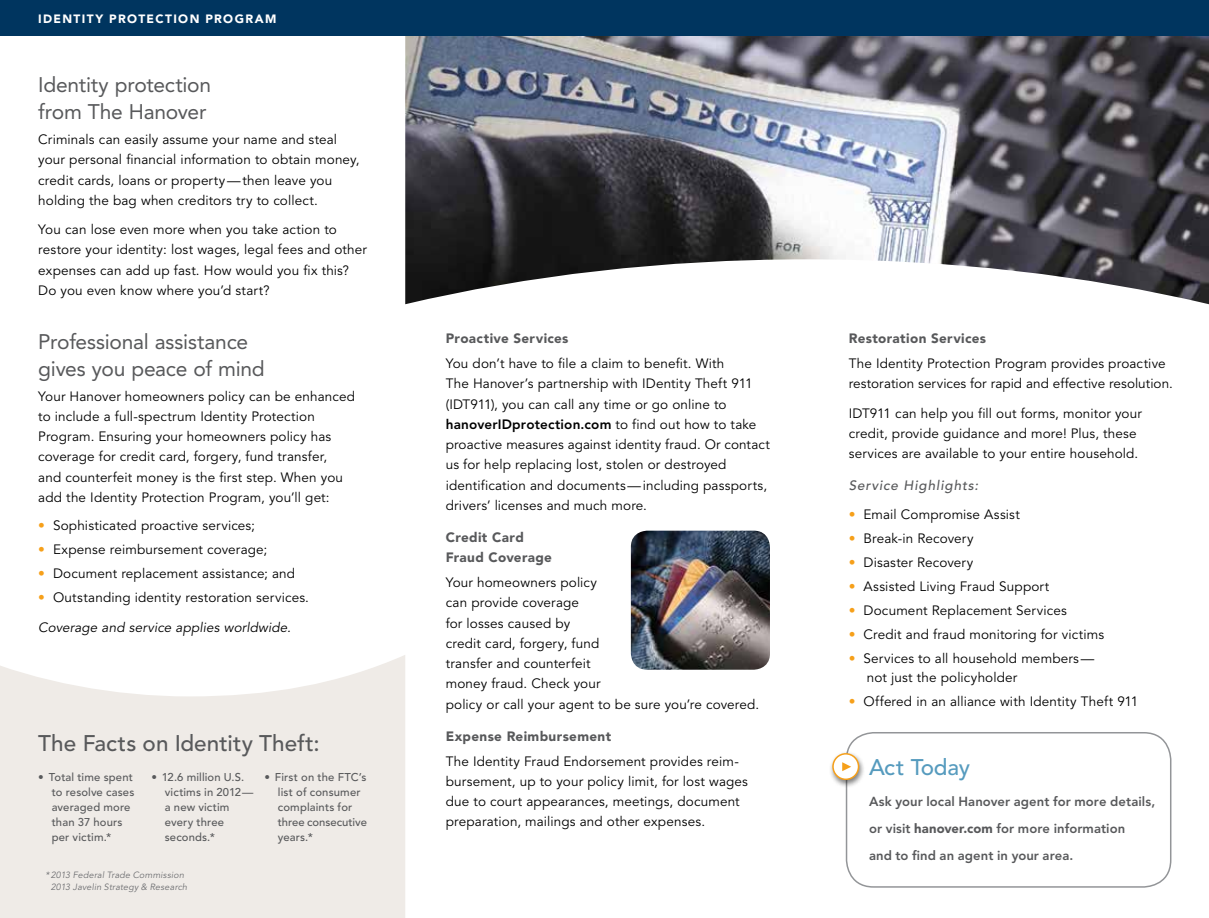
<style>
.page{position:relative;width:1209px;height:918px;background:#fff}
.page>*{position:absolute;margin:0;border:0;box-sizing:border-box;transform-origin:0 0}
.t1{font:500 22.5px "Avenir";letter-spacing:.005em;color:#58595b}
.t2{font:500 22.5px "Avenir";letter-spacing:-.01em;color:#569bbe}
.t3{font:21px/27px "Avenir";letter-spacing:-.01em;color:#58595b}
.t4{font:13.5px/20.2px "Avenir";letter-spacing:.01em;color:#000}
.t5{font:900 13.5px/20.2px "Avenir";letter-spacing:.025em;color:#58595b}
.t6{font:italic 500 13.5px "Avenir";letter-spacing:.065em;color:#58595b}
.t7{font:800 13.05px/27px "Avenir";letter-spacing:.005em;color:#58595b}
.t8{font:900 12px "Avenir";letter-spacing:.11em;color:#fff}
.t9{font:500 11.25px/15px "Avenir";letter-spacing:.01em;color:#58595b}
.t10{font:italic 9px/12px "Avenir";letter-spacing:.02em;color:#6d6e71;text-align:center}
.s1{color:#f6a01a}
.s2{font-style:italic}
.s3{font-weight:800}
.s4{font-weight:900}
</style>
<div class="page">
<img style="left:405px;top:36px;width:803px;height:268px">
<div style="left:0;top:0;width:1208px;height:36px;background:#00355f"></div>
<div style="left:845px;top:732px;width:326px;height:156px;border:2px solid #939598;border-radius:27px"></div>
<div style="left:828px;top:751px;width:37px;height:37px;background:#000;opacity:.5"></div>
<div style="left:833px;top:754px;width:25px;height:25px;background:#fff;border-radius:50%"></div>
<div style="left:832px;top:753px;width:27px;height:27px;border:2px solid #f6a01a;border-radius:50%"></div>
<svg style="left:842px;top:762px;width:9px;height:9px"></svg>
<svg style="left:0;top:655px;width:405px;height:263px;background:#f0ede9"></svg>
<img style="left:631px;top:531px;width:139px;height:139px">
<p class="t8" style="left:38px;top:11px;width:240px">IDENTITY PROTECTION PROGRAM</p>
<h2 class="t3" style="left:38px;top:72px;width:174px">Identity protection from The Hanover</h2>
<p class="t4" style="left:38px;top:130px;width:323px">Criminals can easily assume your name and steal your personal financial information to obtain money, credit cards, loans or property—then leave you holding the bag when creditors try to collect.</p>
<p class="t4" style="left:38px;top:220px;width:330px">You can lose even more when you take action to restore your identity: lost wages, legal fees and other expenses can add up fast. How would you fix this?<br>Do you even know where you’d start?</p>
<h2 class="t3" style="left:38px;top:328px;width:228px">Professional assistance gives you peace of mind</h2>
<p class="t4" style="left:38px;top:386px;width:318px">Your Hanover homeowners policy can be enhanced to include a full-spectrum Identity Protection Program. Ensuring your homeowners policy has coverage for credit card, forgery, fund transfer,<br>and counterfeit money is the first step. When you add the Identity Protection Program, you’ll get:</p>
<p class="t4" style="left:38px;top:516px;width:218px"><span class="s1">•</span> Sophisticated proactive services;</p>
<p class="t4" style="left:38px;top:540px;width:230px"><span class="s1">•</span> Expense reimbursement coverage;</p>
<p class="t4" style="left:38px;top:564px;width:258px"><span class="s1">•</span> Document replacement assistance; and</p>
<p class="t4" style="left:38px;top:584px;width:272px;line-height:29.2px"><span class="s1">•</span> Outstanding identity restoration services.<br><span class="s2">Coverage and service applies worldwide.</span></p>
<h1 class="t1" style="left:38px;top:730px;width:283px">The Facts on Identity Theft:</h1>
<p class="t9" style="left:52px;top:770px;width:84px;text-indent:-14px">• Total time spent to resolve cases averaged more than 37 hours per victim.*</p>
<p class="t9" style="left:165px;top:770px;width:90px;text-indent:-13px">• 12.6 million U.S. victims in 2012— a new victim every three seconds.*</p>
<p class="t9" style="left:278px;top:770px;width:91px;text-indent:-14px">• First on the FTC’s list of consumer complaints for three consecutive years.*</p>
<p class="t10" style="left:46px;top:869px;width:143px">* 2013 Federal Trade Commission<br>2013 Javelin Strategy &amp; Research</p>
<p class="t5" style="left:446px;top:328px;width:124px">Proactive Services</p>
<p class="t4" style="left:446px;top:354px;width:325px">You don’t have to file a claim to benefit. With<br>The Hanover’s partnership with IDentity Theft 911 (IDT911), you can call any time or go online to <span class="s3">hanoverIDprotection.com</span> to find out how to take proactive measures against identity fraud. Or contact us for help replacing lost, stolen or destroyed identification and documents—including passports, drivers’ licenses and much more.</p>
<p class="t5" style="left:446px;top:527px;width:108px">Credit Card<br>Fraud Coverage</p>
<p class="t4" style="left:446px;top:573px;width:315px">Your homeowners policy<br>can provide coverage<br>for losses caused by<br>credit card, forgery, fund<br>transfer and counterfeit<br>money fraud. Check your<br>policy or call your agent to be sure you’re covered.</p>
<p class="t5" style="left:446px;top:726px;width:167px">Expense Reimbursement</p>
<p class="t4" style="left:446px;top:751px;width:304px">The Identity Fraud Endorsement provides reim&shy;bursement, up to your policy limit, for lost wages due to court appearances, meetings, document preparation, mailings and other expenses.</p>
<p class="t5" style="left:848px;top:328px;width:139px">Restoration Services</p>
<p class="t4" style="left:848px;top:354px;width:325px">The Identity Protection Program provides proactive restoration services for rapid and effective resolution.</p>
<p class="t4" style="left:848px;top:403px;width:294px">IDT911 can help you fill out forms, monitor your credit, provide guidance and more! Plus, these services are available to your entire household.</p>
<p class="t6" style="left:848px;top:478px;width:131px">Service Highlights:</p>
<p class="t4" style="left:848px;top:504px;width:172px"><span class="s1">•</span> Email Compromise Assist</p>
<p class="t4" style="left:848px;top:528px;width:126px"><span class="s1">•</span> Break-in Recovery</p>
<p class="t4" style="left:848px;top:552px;width:126px"><span class="s1">•</span> Disaster Recovery</p>
<p class="t4" style="left:848px;top:576px;width:202px"><span class="s1">•</span> Assisted Living Fraud Support</p>
<p class="t4" style="left:848px;top:600px;width:219px"><span class="s1">•</span> Document Replacement Services</p>
<p class="t4" style="left:848px;top:624px;width:257px"><span class="s1">•</span> Credit and fraud monitoring for victims</p>
<p class="t4" style="left:866px;top:649px;width:229px;line-height:19.5px;text-indent:-18px"><span class="s1">•</span> Services to all household members— not just the policyholder</p>
<p class="t4" style="left:848px;top:692px;width:291px"><span class="s1">•</span> Offered in an alliance with Identity Theft 911</p>
<h1 class="t2" style="left:869px;top:754px;width:102px">Act Today</h1>
<p class="t7" style="left:869px;top:788px;width:288px">Ask your local Hanover agent for more details, or visit <span class="s4">hanover.com</span> for more information<br>and to find an agent in your area.</p>
</div>
